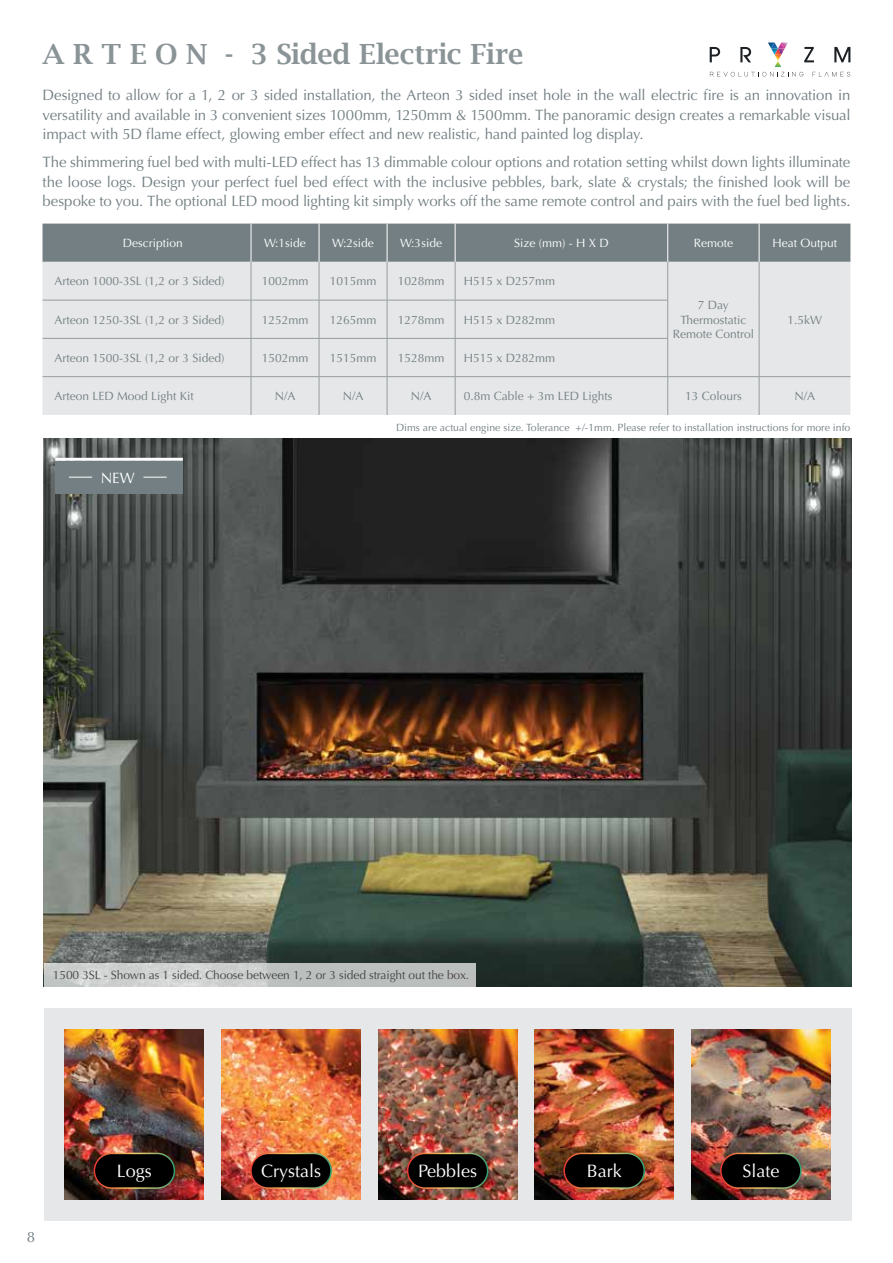
<style>
.page{position:relative;width:893px;height:1263px;background:#fff}
.page>*{position:absolute;margin:0;border:0;box-sizing:border-box;transform-origin:0 0}
.t1{font:600 30px "Lucida Bright EF";letter-spacing:-.01em;color:#8a9396}
.t2{font:18px "Optima LT Std";color:#fff}
.t3{font:15px/19.5px "Optima LT Std";letter-spacing:-.005em;color:#737f83;text-align:justify}
.t4{font:15px "Optima LT Std";color:#fff}
.t5{font:12px/14.4px "Optima LT Std";color:#737f83;text-align:center}
.t6{font:12px "Optima LT Std";letter-spacing:-.01em;color:#484647}
.t7{font:12px "Optima LT Std";color:#fff}
.t8{font:10.5px "Optima LT Std";color:#737f83}
</style>
<div class="page">
<img style="left:44px;top:438px;width:808px;height:548px">
<div style="left:44px;top:1008px;width:808px;height:212px;background:#e6e7e8"></div>
<hr style="left:55px;top:458px;width:128px;height:3px;background:#fff">
<div style="left:55px;top:461px;width:128px;height:32px;background:#737f83"></div>
<svg style="left:143px;top:477px;width:24px;height:1px"></svg>
<svg style="left:69px;top:477px;width:23px;height:1px"></svg>
<svg style="left:710px;top:43px;width:140px;height:34px"></svg>
<svg style="left:44px;top:963px;width:431px;height:23px;background:#c5c8c7"></svg>
<div style="left:43px;top:224px;width:807px;height:38px;background:#737f83"></div>
<div style="left:43px;top:262px;width:807px;height:153px;background:#e6e7e8"></div>
<hr style="left:251px;top:224px;width:1px;height:38px;background:#fff">
<hr style="left:319px;top:224px;width:1px;height:38px;background:#fff">
<hr style="left:387px;top:224px;width:1px;height:38px;background:#fff">
<hr style="left:455px;top:224px;width:1px;height:38px;background:#fff">
<hr style="left:667px;top:224px;width:1px;height:38px;background:#fff">
<hr style="left:759px;top:224px;width:1px;height:38px;background:#fff">
<hr style="left:251px;top:262px;width:1px;height:38px;background:#959da0">
<hr style="left:319px;top:262px;width:1px;height:38px;background:#959da0">
<hr style="left:387px;top:262px;width:1px;height:38px;background:#959da0">
<hr style="left:455px;top:262px;width:1px;height:38px;background:#959da0">
<hr style="left:667px;top:262px;width:1px;height:38px;background:#959da0">
<hr style="left:759px;top:262px;width:1px;height:38px;background:#959da0">
<hr style="left:759px;top:300px;width:1px;height:38px;background:#959da0">
<hr style="left:759px;top:338px;width:1px;height:38px;background:#959da0">
<hr style="left:43px;top:300px;width:208px;height:1px;background:#959da0">
<hr style="left:251px;top:300px;width:68px;height:1px;background:#959da0">
<hr style="left:251px;top:300px;width:1px;height:38px;background:#959da0">
<hr style="left:319px;top:300px;width:68px;height:1px;background:#959da0">
<hr style="left:319px;top:300px;width:1px;height:38px;background:#959da0">
<hr style="left:387px;top:300px;width:68px;height:1px;background:#959da0">
<hr style="left:387px;top:300px;width:1px;height:38px;background:#959da0">
<hr style="left:455px;top:300px;width:213px;height:1px;background:#959da0">
<hr style="left:455px;top:300px;width:1px;height:38px;background:#959da0">
<hr style="left:667px;top:300px;width:1px;height:38px;background:#959da0">
<hr style="left:43px;top:338px;width:208px;height:1px;background:#959da0">
<hr style="left:251px;top:338px;width:68px;height:1px;background:#959da0">
<hr style="left:251px;top:339px;width:1px;height:37px;background:#959da0">
<hr style="left:319px;top:338px;width:68px;height:1px;background:#959da0">
<hr style="left:319px;top:339px;width:1px;height:37px;background:#959da0">
<hr style="left:387px;top:338px;width:68px;height:1px;background:#959da0">
<hr style="left:387px;top:339px;width:1px;height:37px;background:#959da0">
<hr style="left:455px;top:338px;width:213px;height:1px;background:#959da0">
<hr style="left:455px;top:339px;width:1px;height:37px;background:#959da0">
<hr style="left:667px;top:339px;width:1px;height:37px;background:#959da0">
<hr style="left:43px;top:376px;width:208px;height:1px;background:#959da0">
<hr style="left:251px;top:376px;width:68px;height:1px;background:#959da0">
<hr style="left:251px;top:377px;width:1px;height:38px;background:#959da0">
<hr style="left:319px;top:376px;width:68px;height:1px;background:#959da0">
<hr style="left:319px;top:377px;width:1px;height:38px;background:#959da0">
<hr style="left:387px;top:376px;width:68px;height:1px;background:#959da0">
<hr style="left:387px;top:377px;width:1px;height:38px;background:#959da0">
<hr style="left:455px;top:376px;width:213px;height:1px;background:#959da0">
<hr style="left:455px;top:377px;width:1px;height:38px;background:#959da0">
<hr style="left:668px;top:376px;width:91px;height:1px;background:#959da0">
<hr style="left:667px;top:377px;width:1px;height:38px;background:#959da0">
<hr style="left:759px;top:376px;width:91px;height:1px;background:#959da0">
<hr style="left:759px;top:377px;width:1px;height:38px;background:#959da0">
<img style="left:65px;top:1029px;width:139px;height:170px">
<img style="left:222px;top:1029px;width:138px;height:170px">
<img style="left:378px;top:1029px;width:139px;height:170px">
<img style="left:535px;top:1029px;width:139px;height:170px">
<img style="left:691px;top:1029px;width:139px;height:170px">
<div style="left:94px;top:1153px;width:80px;height:35px;background:#000;border-radius:17px"></div>
<div style="left:94px;top:1153px;width:81px;height:36px;border:2px solid #fff;border-radius:17px"></div>
<div style="left:251px;top:1153px;width:80px;height:35px;background:#000;border-radius:17px"></div>
<div style="left:250px;top:1153px;width:82px;height:36px;border:2px solid #fff;border-radius:17px"></div>
<div style="left:408px;top:1153px;width:80px;height:35px;background:#000;border-radius:17px"></div>
<div style="left:407px;top:1153px;width:81px;height:36px;border:2px solid #fff;border-radius:17px"></div>
<div style="left:564px;top:1153px;width:80px;height:35px;background:#000;border-radius:17px"></div>
<div style="left:563px;top:1153px;width:82px;height:36px;border:2px solid #fff;border-radius:17px"></div>
<div style="left:721px;top:1153px;width:80px;height:35px;background:#000;border-radius:17px"></div>
<div style="left:720px;top:1153px;width:82px;height:36px;border:2px solid #fff;border-radius:17px"></div>
<h1 class="t1" style="left:43px;top:38px;width:483px">A R T E O N - 3 Sided Electric Fire</h1>
<p class="t3" style="left:43px;top:86px;width:809px">Designed to allow for a 1, 2 or 3 sided installation, the Arteon 3 sided inset hole in the wall electric fire is an innovation in versatility and available in 3 convenient sizes 1000mm, 1250mm &amp; 1500mm. The panoramic design creates a remarkable visual impact with 5D flame effect, glowing ember effect and new realistic, hand painted log display.</p>
<p class="t3" style="left:43px;top:153px;width:809px">The shimmering fuel bed with multi-LED effect has 13 dimmable colour options and rotation setting whilst down lights illuminate the loose logs. Design your perfect fuel bed effect with the inclusive pebbles, bark, slate &amp; crystals; the finished look will be bespoke to you. The optional LED mood lighting kit simply works off the same remote control and pairs with the fuel bed lights.</p>
<p class="t7" style="left:123px;top:236px;width:62px">Description</p>
<p class="t7" style="left:264px;top:236px;width:43px">W:1side</p>
<p class="t7" style="left:332px;top:236px;width:43px">W:2side</p>
<p class="t7" style="left:400px;top:236px;width:43px">W:3side</p>
<p class="t7" style="left:514px;top:236px;width:96px">Size (mm) - H X D</p>
<p class="t7" style="left:694px;top:236px;width:41px">Remote</p>
<p class="t7" style="left:772px;top:236px;width:66px">Heat Output</p>
<p class="t5" style="left:55px;top:274px;width:172px">Arteon 1000-3SL (1,2 or 3 Sided)</p>
<p class="t5" style="left:262px;top:274px;width:48px">1002mm</p>
<p class="t5" style="left:330px;top:274px;width:48px">1015mm</p>
<p class="t5" style="left:398px;top:274px;width:48px">1028mm</p>
<p class="t5" style="left:464px;top:274px;width:93px">H515 x D257mm</p>
<p class="t5" style="left:673px;top:298px;width:83px">7 Day<br>Thermostatic<br>Remote Control</p>
<p class="t5" style="left:55px;top:313px;width:172px">Arteon 1250-3SL (1,2 or 3 Sided)</p>
<p class="t5" style="left:262px;top:313px;width:48px">1252mm</p>
<p class="t5" style="left:330px;top:313px;width:48px">1265mm</p>
<p class="t5" style="left:398px;top:313px;width:48px">1278mm</p>
<p class="t5" style="left:464px;top:313px;width:93px">H515 x D282mm</p>
<p class="t5" style="left:787px;top:312px;width:36px">1.5kW</p>
<p class="t5" style="left:55px;top:351px;width:172px">Arteon 1500-3SL (1,2 or 3 Sided)</p>
<p class="t5" style="left:262px;top:351px;width:48px">1502mm</p>
<p class="t5" style="left:330px;top:351px;width:48px">1515mm</p>
<p class="t5" style="left:398px;top:351px;width:48px">1528mm</p>
<p class="t5" style="left:464px;top:351px;width:93px">H515 x D282mm</p>
<p class="t5" style="left:55px;top:389px;width:141px">Arteon LED Mood Light Kit</p>
<p class="t5" style="left:275px;top:389px;width:22px">N/A</p>
<p class="t5" style="left:343px;top:389px;width:22px">N/A</p>
<p class="t5" style="left:411px;top:389px;width:22px">N/A</p>
<p class="t5" style="left:464px;top:389px;width:150px">0.8m Cable + 3m LED Lights</p>
<p class="t5" style="left:685px;top:389px;width:58px">13 Colours</p>
<p class="t5" style="left:794px;top:389px;width:22px">N/A</p>
<p class="t8" style="left:396px;top:422px;width:456px">Dims are actual engine size. Tolerance +/-1mm. Please refer to installation instructions for more info</p>
<p class="t4" style="left:101px;top:469px;width:36px">NEW</p>
<p class="t6" style="left:53px;top:968px;width:418px">1500 3SL - Shown as 1 sided. Choose between 1, 2 or 3 sided straight out the box.</p>
<p class="t3" style="left:27px;top:1227px;width:10px">8</p>
<p class="t2" style="left:117px;top:1161px;width:37px">Logs</p>
<p class="t2" style="left:261px;top:1161px;width:62px">Crystals</p>
<p class="t2" style="left:418px;top:1161px;width:61px">Pebbles</p>
<p class="t2" style="left:587px;top:1161px;width:36px">Bark</p>
<p class="t2" style="left:742px;top:1161px;width:39px">Slate</p>
</div>
